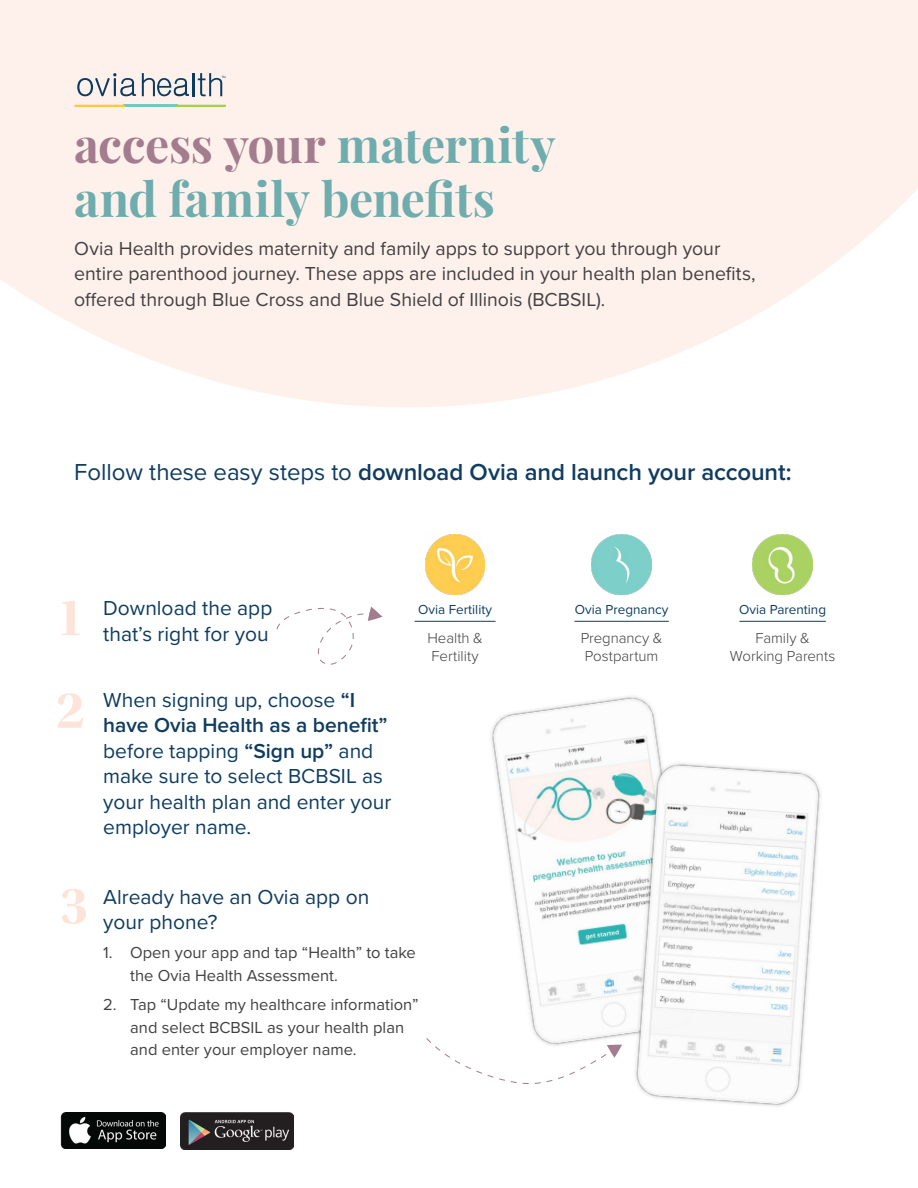
<style>
.page{position:relative;width:918px;height:1188px;background:#fff}
.page>*{position:absolute;margin:0;border:0;box-sizing:border-box;transform-origin:0 0}
.t1{font:54px "Utopia Std Bold Disp";color:#fde3d8}
.t2{font:700 48px/54px "Playfair Display";letter-spacing:-.005em;color:#6eacae}
.t3{font:600 24px "Proxima Nova";letter-spacing:-.005em;color:#0f3c60}
.t4{font:21px/25.5px "Proxima Nova";color:#0f3c60}
.t5{font:19.5px/25.5px "Proxima Nova";color:#414042}
.t6{font:16.5px/22.5px "Proxima Nova";color:#414042}
.t7{font:300 15px/18px "Proxima Nova";letter-spacing:-.005em;color:#414042}
.t8{font:13.5px "Proxima Nova";color:#0f3c60}
.s1{color:#a37d8d}
.s2{font-weight:400}
.s3{font-weight:600}
</style>
<div class="page">
<svg style="left:0;top:0;width:918px;height:407px;background:#fef2ed"></svg>
<img style="left:592px;top:535px;width:59px;height:59px">
<hr style="left:574px;top:621px;width:95px;height:1px;background:#0f3c60">
<img style="left:425px;top:535px;width:60px;height:59px">
<hr style="left:415px;top:621px;width:81px;height:1px;background:#0f3c60">
<img style="left:753px;top:535px;width:59px;height:59px">
<hr style="left:739px;top:621px;width:87px;height:1px;background:#0f3c60">
<img style="left:60px;top:1112px;width:105px;height:37px">
<img style="left:180px;top:1112px;width:113px;height:37px">
<img style="left:491px;top:696px;width:169px;height:341px">
<img style="left:627px;top:754px;width:194px;height:353px">
<svg style="left:426px;top:1037px;width:196px;height:47px"></svg>
<svg style="left:276px;top:606px;width:106px;height:59px"></svg>
<hr style="left:123px;top:105px;width:54px;height:2px;background:#73c9c2">
<svg style="left:176px;top:105px;width:50px;height:2px"></svg>
<svg style="left:74px;top:105px;width:51px;height:2px"></svg>
<svg style="left:77px;top:73px;width:59px;height:23px"></svg>
<svg style="left:142px;top:73px;width:47px;height:23px"></svg>
<hr style="left:192px;top:73px;width:2px;height:23px;background:#0a3b61">
<svg style="left:198px;top:73px;width:27px;height:23px"></svg>
<h2 class="t2" style="left:74px;top:118px;width:483px"><span class="s1">access your</span> maternity and family benefits</h2>
<p class="t5" style="left:74px;top:235px;width:683px">Ovia Health provides maternity and family apps to support you through your entire parenthood journey. These apps are included in your health plan benefits, offered through Blue Cross and Blue Shield of Illinois (BCBSIL).</p>
<p class="t3" style="left:74px;top:458px;width:719px"><span class="s2">Follow these easy steps to</span> download Ovia and launch your account:</p>
<h1 class="t1" style="left:56px;top:587px;width:29px">1</h1>
<h1 class="t1" style="left:56px;top:680px;width:29px">2</h1>
<p class="t4" style="left:103px;top:595px;width:171px">Download the app</p>
<p class="t8" style="left:739px;top:599px;width:89px">Ovia Parenting</p>
<p class="t8" style="left:418px;top:599px;width:75px">Ovia Fertility</p>
<p class="t8" style="left:575px;top:599px;width:95px">Ovia Pregnancy</p>
<p class="t7" style="left:427px;top:629px;width:57px">Health &amp;<br>Fertility</p>
<p class="t7" style="left:730px;top:629px;width:107px;text-align:center">Family &amp;<br>Working Parents</p>
<p class="t4" style="left:103px;top:620px;width:167px">that’s right for you</p>
<p class="t7" style="left:581px;top:629px;width:83px">Pregnancy &amp;<br>Postpartum</p>
<p class="t4" style="left:103px;top:686px;width:290px">When signing up, choose <span class="s3">“I have Ovia Health as a benefit” </span>before tapping <span class="s3">“Sign up”</span> and make sure to select BCBSIL as your health plan and enter your employer name.</p>
<h1 class="t1" style="left:60px;top:876px;width:29px">3</h1>
<p class="t4" style="left:103px;top:883px;width:268px">Already have an Ovia app on your phone?</p>
<p class="t6" style="left:130px;top:941px;width:287px;text-indent:-27px">1. Open your app and tap “Health” to take the Ovia Health Assessment.</p>
<p class="t6" style="left:130px;top:993px;width:290px;text-indent:-27px">2. Tap “Update my healthcare information” and select BCBSIL as your health plan and enter your employer name.</p>
</div>
